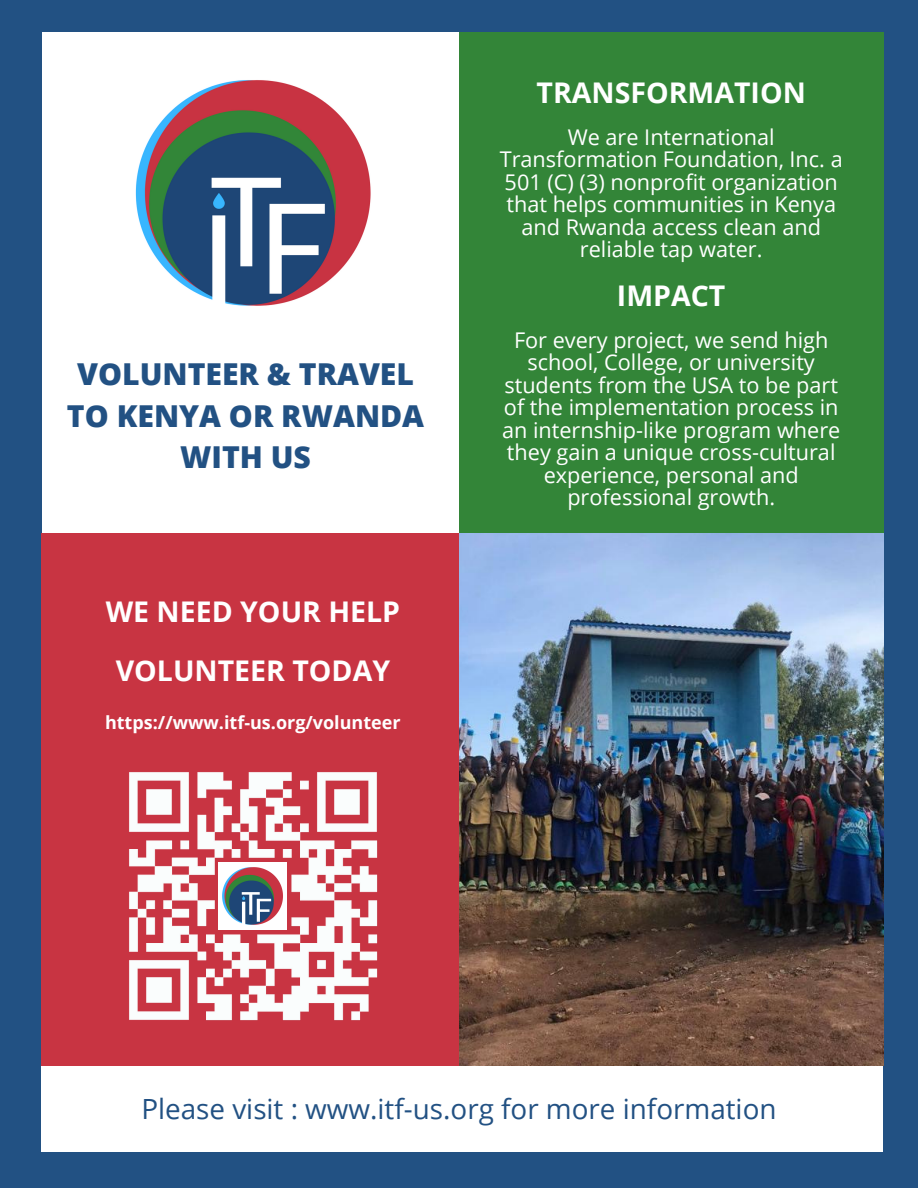
<style>
.page{position:relative;width:918px;height:1188px;background:#225183}
.page>*{position:absolute;margin:0;border:0;box-sizing:border-box;transform-origin:0 0}
.t1{font:800 30.15px/41.7px "Open Sans";color:#225183;text-align:center}
.t2{font:700 28.5px/58.5px "Open Sans";color:#fff;text-align:center}
.t3{font:27.75px "Open Sans";color:#225183}
.t4{font:21.75px/22.5px "Open Sans";color:#fff;text-align:center}
.t5{font:700 18px "Open Sans";color:#fff}
</style>
<div class="page">
<div style="left:42px;top:1065px;width:841px;height:87px;background:#fff"></div>
<div style="left:42px;top:32px;width:423px;height:558px;background:#fff"></div>
<div style="left:42px;top:533px;width:417px;height:532px;background:#c83442"></div>
<div style="left:459px;top:32px;width:424px;height:558px;background:#338538"></div>
<img style="left:459px;top:533px;width:424px;height:532px">
<img style="left:135px;top:80px;width:236px;height:226px">
<img style="left:129px;top:772px;width:249px;height:249px">
<img style="left:219px;top:862px;width:67px;height:68px">
<h2 class="t2" style="left:537px;top:63px;width:271px">TRANSFORMATION</h2>
<p class="t4" style="left:500px;top:125px;width:344px">We are International<br>Transformation Foundation, Inc. a<br>501 (C) (3) nonprofit organization that helps communities in Kenya and Rwanda access clean and reliable tap water.</p>
<h1 class="t1" style="left:67px;top:353px;width:359px">VOLUNTEER &amp; TRAVEL<br>TO KENYA OR RWANDA<br>WITH US</h1>
<h2 class="t2" style="left:106px;top:582px;width:296px">WE NEED YOUR HELP<br>VOLUNTEER TODAY</h2>
<p class="t5" style="left:105px;top:710px;width:297px">https://www.itf-us.org/volunteer</p>
<h2 class="t2" style="left:617px;top:266px;width:110px">IMPACT</h2>
<p class="t4" style="left:502px;top:328px;width:340px">For every project, we send high school, College, or university students from the USA to be part of the implementation process in an internship-like program where they gain a unique cross-cultural experience, personal and professional growth.</p>
<p class="t3" style="left:141px;top:1089px;width:637px">Please visit : www.itf-us.org for more information</p>
</div>
